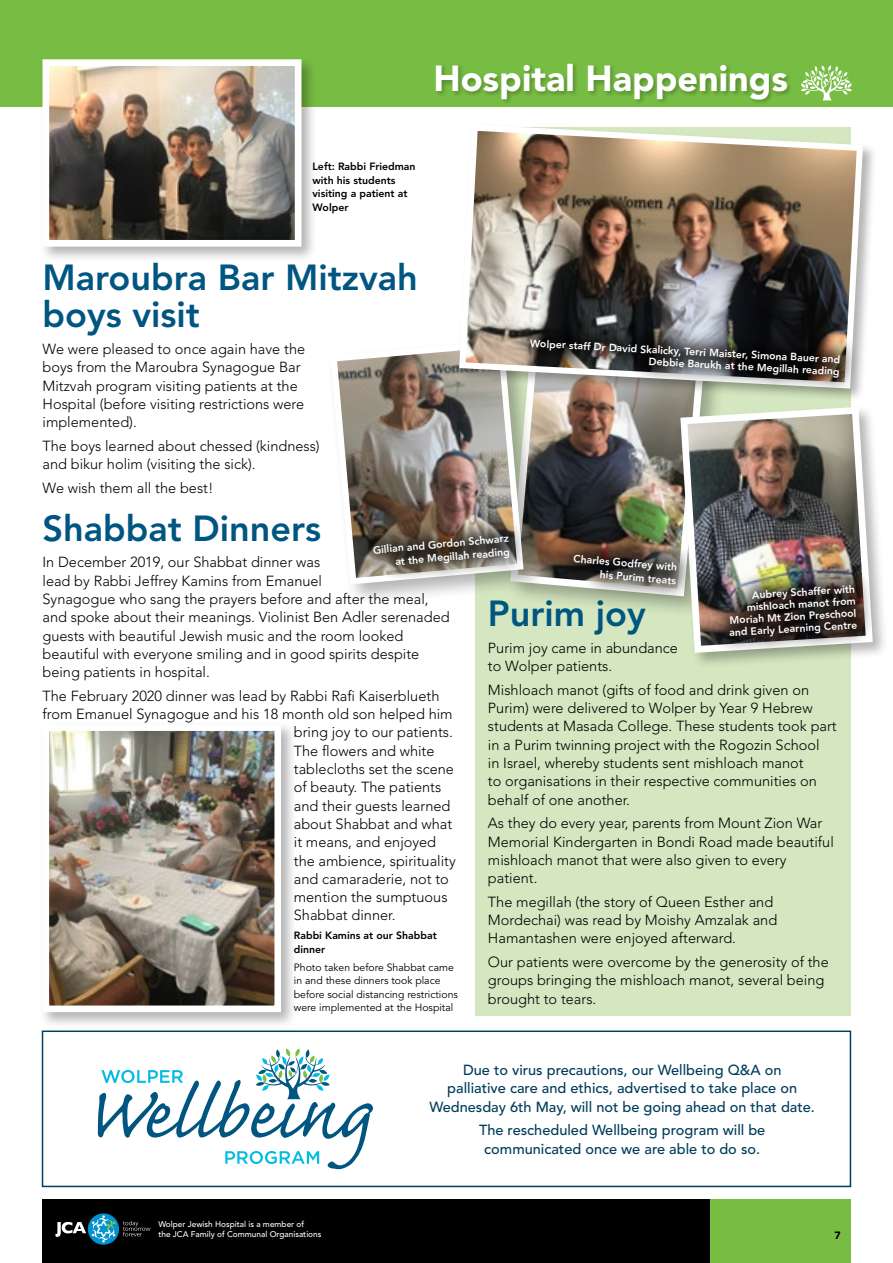
<style>
.page{position:relative;width:893px;height:1263px;background:#fff}
.page>*{position:absolute;margin:0;border:0;box-sizing:border-box;transform-origin:0 0}
.t1{font:800 36px/37.5px "Avenir";color:#005581}
.t2{font:900 36px "Avenir";color:#fff}
.t3{font:300 14.55px/18.3px "Avenir";color:#000}
.t4{font:500 14.55px/18.3px "Avenir";color:#013c5b;text-align:center}
.t5{font:800 10.5px/12px "Avenir";color:#fff;text-align:right}
.t6{font:10.5px/13.5px "Avenir";color:#000}
.t7{font:800 10.5px/13.5px "Avenir";color:#000}
.t8{font:900 10.5px "Avenir";color:#000}
.t9{font:500 8.25px/9.9px "Avenir";color:#fff}
</style>
<div class="page">
<hr style="left:0;top:0;width:1px;height:106px;background:#77bd43">
<div style="left:1px;top:0;width:892px;height:106px;background:#77bd43"></div>
<svg style="left:801px;top:65px;width:51px;height:35px"></svg>
<div style="left:43px;top:1199px;width:807px;height:64px;background:#000"></div>
<svg style="left:88px;top:1213px;width:31px;height:32px"></svg>
<svg style="left:55px;top:1215px;width:61px;height:27px"></svg>
<svg style="left:123px;top:1221px;width:27px;height:15px"></svg>
<div style="left:710px;top:1199px;width:140px;height:64px;background:#77bd43"></div>
<div style="left:436px;top:62px;width:357px;height:44px;background:#000;opacity:.25"></div>
<svg style="left:98px;top:1048px;width:275px;height:121px"></svg>
<div style="left:42px;top:1030px;width:809px;height:157px;border:2px solid #003f5f"></div>
<div style="left:475px;top:128px;width:375px;height:888px;background:#d4e7c0"></div>
<div style="left:39px;top:721px;width:258px;height:307px;background:#000;opacity:.3"></div>
<img style="left:51px;top:732px;width:222px;height:272px">
<div style="left:43px;top:724px;width:238px;height:288px;border:7px solid #fff"></div>
<div style="left:40px;top:57px;width:278px;height:206px;background:#000;opacity:.3"></div>
<img style="left:51px;top:67px;width:242px;height:172px">
<div style="left:43px;top:59px;width:258px;height:188px;border:7px solid #fff"></div>
<div style="left:506px;top:348px;width:221px;height:270px;background:#000;opacity:.3"></div>
<img style="left:547px;top:402px;width:161px;height:198px">
<div style="left:326px;top:336px;width:221px;height:270px;background:#000;opacity:.3"></div>
<img style="left:327px;top:337px;width:200px;height:251px">
<div style="left:678px;top:405px;width:210px;height:264px;background:#000;opacity:.3"></div>
<img style="left:677px;top:403px;width:199px;height:253px">
<div style="left:457px;top:123px;width:420px;height:279px;background:#000;opacity:.3"></div>
<img style="left:456px;top:123px;width:410px;height:269px">
<img style="left:508px;top:317px;width:352px;height:81px">
<img style="left:708px;top:562px;width:170px;height:97px">
<img style="left:551px;top:531px;width:147px;height:74px">
<img style="left:352px;top:511px;width:179px;height:79px">
<h1 class="t2" style="left:433px;top:57px;width:356px">Hospital Happenings</h1>
<p class="t7" style="left:313px;top:160px;width:105px">Left: Rabbi Friedman with his students visiting a patient at<br>Wolper</p>
<h1 class="t1" style="left:43px;top:258px;width:377px">Maroubra Bar Mitzvah boys visit</h1>
<p class="t3" style="left:43px;top:340px;width:264px">We were pleased to once again have the boys from the Maroubra Synagogue Bar Mitzvah program visiting patients at the Hospital (before visiting restrictions were implemented).</p>
<p class="t3" style="left:43px;top:437px;width:279px">The boys learned about chessed (kindness) and bikur holim (visiting the sick).</p>
<p class="t3" style="left:43px;top:478px;width:172px">We wish them all the best!</p>
<h1 class="t1" style="left:43px;top:509px;width:280px">Shabbat Dinners</h1>
<p class="t3" style="left:43px;top:553px;width:409px">In December 2019, our Shabbat dinner was<br>lead by Rabbi Jeffrey Kamins from Emanuel<br>Synagogue who sang the prayers before and after the meal, and spoke about their meanings. Violinist Ben Adler serenaded guests with beautiful Jewish music and the room looked beautiful with everyone smiling and in good spirits despite being patients in hospital.</p>
<p class="t3" style="left:43px;top:687px;width:398px">The February 2020 dinner was lead by Rabbi Rafi Kaiserblueth</p>
<p class="t3" style="left:43px;top:705px;width:412px">from Emanuel Synagogue and his 18 month old son helped him</p>
<p class="t3" style="left:294px;top:723px;width:161px">bring joy to our patients.</p>
<p class="t3" style="left:294px;top:741px;width:142px">The flowers and white</p>
<p class="t3" style="left:294px;top:760px;width:162px">tablecloths set the scene</p>
<p class="t3" style="left:294px;top:778px;width:149px">of beauty. The patients</p>
<p class="t3" style="left:294px;top:796px;width:158px">and their guests learned</p>
<p class="t3" style="left:294px;top:815px;width:160px">about Shabbat and what</p>
<p class="t3" style="left:294px;top:833px;width:144px">it means, and enjoyed</p>
<p class="t3" style="left:294px;top:851px;width:163px">the ambience, spirituality</p>
<p class="t3" style="left:294px;top:870px;width:157px">and camaraderie, not to</p>
<p class="t3" style="left:294px;top:888px;width:155px">mention the sumptuous</p>
<p class="t3" style="left:294px;top:906px;width:103px">Shabbat dinner.</p>
<p class="t7" style="left:294px;top:929px;width:144px">Rabbi Kamins at our Shabbat dinner</p>
<p class="t6" style="left:294px;top:960px;width:166px">Photo taken before Shabbat came in and these dinners took place before social distancing restrictions were implemented at the Hospital</p>
<p class="t5" style="left:530px;top:337px;width:312px;rotate:3deg">Wolper staff Dr David Skalicky, Terri Maister, Simona Bauer and<br>Debbie Barukh at the Megillah reading</p>
<p class="t5" style="left:372px;top:543px;width:138px;line-height:13.5px;rotate:-5deg">Gillian and Gordon Schwarz at the Megillah reading</p>
<p class="t5" style="left:574px;top:551px;width:106px;line-height:13.5px;rotate:5deg">Charles Godfrey with his Purim treats</p>
<p class="t5" style="left:727px;top:590px;width:129px;rotate:-3deg">Aubrey Schaffer with mishloach manot from<br>Moriah Mt Zion Preschool and Early Learning Centre</p>
<h1 class="t1" style="left:488px;top:595px;width:160px">Purim joy</h1>
<p class="t3" style="left:488px;top:639px;width:192px">Purim joy came in abundance to Wolper patients.</p>
<p class="t3" style="left:488px;top:681px;width:350px">Mishloach manot (gifts of food and drink given on Purim) were delivered to Wolper by Year 9 Hebrew students at Masada College. These students took part in a Purim twinning project with the Rogozin School<br>in Israel, whereby students sent mishloach manot<br>to organisations in their respective communities on behalf of one another.</p>
<p class="t3" style="left:488px;top:814px;width:347px">As they do every year, parents from Mount Zion War Memorial Kindergarten in Bondi Road made beautiful mishloach manot that were also given to every patient.</p>
<p class="t3" style="left:488px;top:893px;width:291px">The megillah (the story of Queen Esther and<br>Mordechai) was read by Moishy Amzalak and<br>Hamantashen were enjoyed afterward.</p>
<p class="t3" style="left:488px;top:953px;width:342px">Our patients were overcome by the generosity of the groups bringing the mishloach manot, several being brought to tears.</p>
<p class="t4" style="left:429px;top:1061px;width:387px">Due to virus precautions, our Wellbeing Q&amp;A on<br>palliative care and ethics, advertised to take place on<br>Wednesday 6th May, will not be going ahead on that date.</p>
<p class="t4" style="left:479px;top:1121px;width:288px">The rescheduled Wellbeing program will be communicated once we are able to do so.</p>
<p class="t9" style="left:158px;top:1220px;width:165px">Wolper Jewish Hospital is a member of<br>the JCA Family of Communal Organisations</p>
<p class="t8" style="left:834px;top:1229px;width:8px">7</p>
</div>
